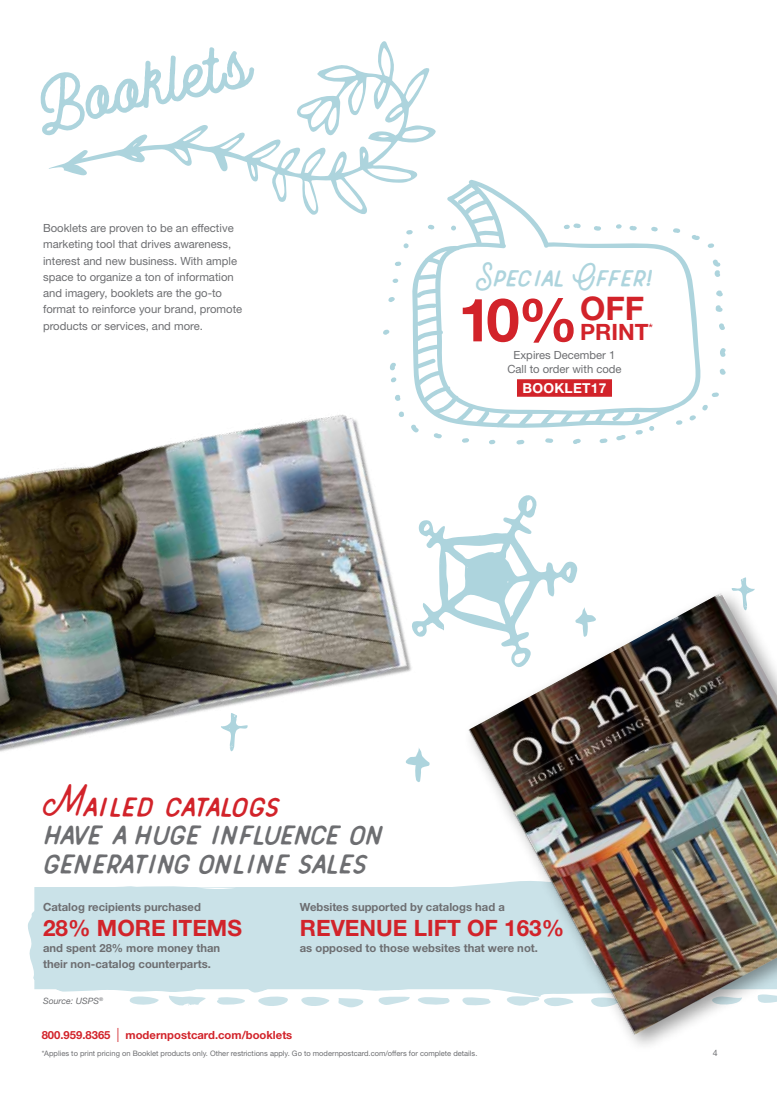
<style>
.page{position:relative;width:777px;height:1103px;background:#fff}
.page>*{position:absolute;margin:0;border:0;box-sizing:border-box;transform-origin:0 0}
.t1{font:700 83.75px "Restless Youth Script";color:#add4dd}
.t2{font:700 60px "Helvetica Neue LT Std";color:#d2232a}
.t3{font:700 32.5px "Helvetica Neue LT Std";color:#d2232a}
.t4{font:26.25px/28.8px "Restless Youth Small Caps";letter-spacing:-.11em;color:#6d6e71}
.t5{font:26.25px "Restless Youth Small Caps";letter-spacing:-.06em;color:#d2232a}
.t6{font:700 22.5px "Helvetica Neue LT Std";color:#d2232a}
.t7{font:22.5px "Restless Youth Small Caps";letter-spacing:-.115em;color:#add4dd}
.t8{font:700 13.75px "Helvetica Neue LT Std";letter-spacing:.02em;color:#fff}
.t9{font:11.25px/16.2px "Helvetica Neue LT Std";color:#6d6e71}
.t10{font:700 11.25px/16.2px "Helvetica Neue LT Std";color:#6d6e71}
.t11{font:700 11.25px "Helvetica Neue LT Std";color:#d2232a}
.t12{font:italic 8.75px "Helvetica Neue LT Std";color:#6d6e71}
.t13{font:8.75px "Helvetica Neue LT Std";color:#6d6e71}
.t14{font:7.5px "Helvetica Neue LT Std";color:#6d6e71}
.s1{font-weight:400;font-size:14px}
</style>
<div class="page">
<div style="left:28px;top:915px;width:434px;height:78px;background:#cae2e8"></div>
<svg style="left:129px;top:996px;width:30px;height:9px"></svg>
<svg style="left:378px;top:996px;width:72px;height:9px"></svg>
<svg style="left:338px;top:998px;width:26px;height:9px"></svg>
<svg style="left:169px;top:995px;width:160px;height:11px"></svg>
<svg style="left:60px;top:41px;width:375px;height:174px"></svg>
<svg style="left:49px;top:165px;width:18px;height:27px"></svg>
<svg style="left:410px;top:179px;width:291px;height:249px"></svg>
<svg style="left:675px;top:420px;width:7px;height:5px"></svg>
<svg style="left:689px;top:415px;width:6px;height:5px"></svg>
<svg style="left:702px;top:405px;width:5px;height:5px"></svg>
<svg style="left:711px;top:392px;width:7px;height:5px"></svg>
<svg style="left:719px;top:368px;width:6px;height:7px"></svg>
<svg style="left:720px;top:348px;width:6px;height:9px"></svg>
<svg style="left:719px;top:323px;width:6px;height:7px"></svg>
<svg style="left:715px;top:305px;width:7px;height:7px"></svg>
<svg style="left:716px;top:290px;width:6px;height:7px"></svg>
<svg style="left:713px;top:259px;width:7px;height:18px"></svg>
<svg style="left:707px;top:243px;width:7px;height:5px"></svg>
<svg style="left:691px;top:235px;width:8px;height:5px"></svg>
<svg style="left:672px;top:228px;width:8px;height:5px"></svg>
<svg style="left:650px;top:226px;width:7px;height:6px"></svg>
<svg style="left:629px;top:225px;width:7px;height:5px"></svg>
<svg style="left:615px;top:224px;width:6px;height:5px"></svg>
<svg style="left:593px;top:226px;width:8px;height:5px"></svg>
<svg style="left:563px;top:223px;width:17px;height:6px"></svg>
<svg style="left:450px;top:225px;width:6px;height:6px"></svg>
<svg style="left:427px;top:225px;width:7px;height:5px"></svg>
<svg style="left:406px;top:230px;width:6px;height:5px"></svg>
<svg style="left:403px;top:243px;width:5px;height:5px"></svg>
<svg style="left:395px;top:261px;width:6px;height:5px"></svg>
<svg style="left:392px;top:278px;width:6px;height:4px"></svg>
<svg style="left:516px;top:440px;width:8px;height:4px"></svg>
<svg style="left:545px;top:438px;width:8px;height:5px"></svg>
<svg style="left:573px;top:438px;width:7px;height:6px"></svg>
<svg style="left:599px;top:438px;width:8px;height:5px"></svg>
<svg style="left:616px;top:435px;width:9px;height:5px"></svg>
<svg style="left:635px;top:430px;width:7px;height:5px"></svg>
<svg style="left:648px;top:426px;width:6px;height:5px"></svg>
<img style="left:0;top:282px;width:509px;height:633px">
<svg style="left:220px;top:713px;width:28px;height:39px"></svg>
<svg style="left:401px;top:747px;width:29px;height:38px"></svg>
<svg style="left:740px;top:577px;width:7px;height:9px"></svg>
<svg style="left:411px;top:491px;width:167px;height:180px"></svg>
<div style="left:462px;top:586px;width:314px;height:467px;background:#000;opacity:.4"></div>
<img style="left:467px;top:593px;width:309px;height:442px">
<h1 class="t1" style="left:29px;top:66px;width:217px;rotate:-12deg">Booklets</h1>
<p class="t9" style="left:43px;top:220px;width:201px">Booklets are proven to be an effective marketing tool that drives awareness, interest and new business. With ample space to organize a ton of information and imagery, booklets are the go-to format to reinforce your brand, promote products or services, and more.</p>
<h3 class="t7" style="left:476px;top:265px;width:178px">Special Offer !</h3>
<h3 class="t3" style="left:580px;top:289px;width:65px">OFF</h3>
<h3 class="t6" style="left:580px;top:318px;width:74px">PRINT<sup>*</sup></h3>
<h2 class="t2" style="left:458px;top:283px;width:121px">10%</h2>
<p class="t9" style="left:507px;top:348px;width:116px;line-height:13.8px;text-align:center">Expires December 1<br>Call to order with code</p>
<p class="t8" style="left:522px;top:379px;width:85px">BOOKLET17</p>
<h3 class="t5" style="left:43px;top:791px;width:240px">Mailed catalogs</h3>
<h3 class="t4" style="left:43px;top:820px;width:343px">have a huge influence on generating online sales</h3>
<p class="t10" style="left:43px;top:898px;width:159px">Catalog recipients purchased</p>
<h3 class="t6" style="left:43px;top:913px;width:200px">28% MORE ITEMS</h3>
<p class="t10" style="left:43px;top:939px;width:178px">and spent 28% more money than their non-catalog counterparts.</p>
<p class="t12" style="left:43px;top:995px;width:62px">Source: USPS<sup>®</sup></p>
<p class="t10" style="left:300px;top:898px;width:206px">Websites supported by catalogs had a</p>
<h3 class="t6" style="left:300px;top:913px;width:266px">REVENUE LIFT OF 163%</h3>
<p class="t10" style="left:300px;top:939px;width:239px">as opposed to those websites that were not.</p>
<p class="t11" style="left:42px;top:1027px;width:252px">800.959.8365 <span class="s1">|</span> modernpostcard.com/booklets</p>
<p class="t14" style="left:42px;top:1048px;width:437px">*Applies to print pricing on Booklet products only. Other restrictions apply. Go to modernpostcard.com/offers for complete details.</p>
<p class="t13" style="left:712px;top:1047px;width:6px">4</p>
</div>
